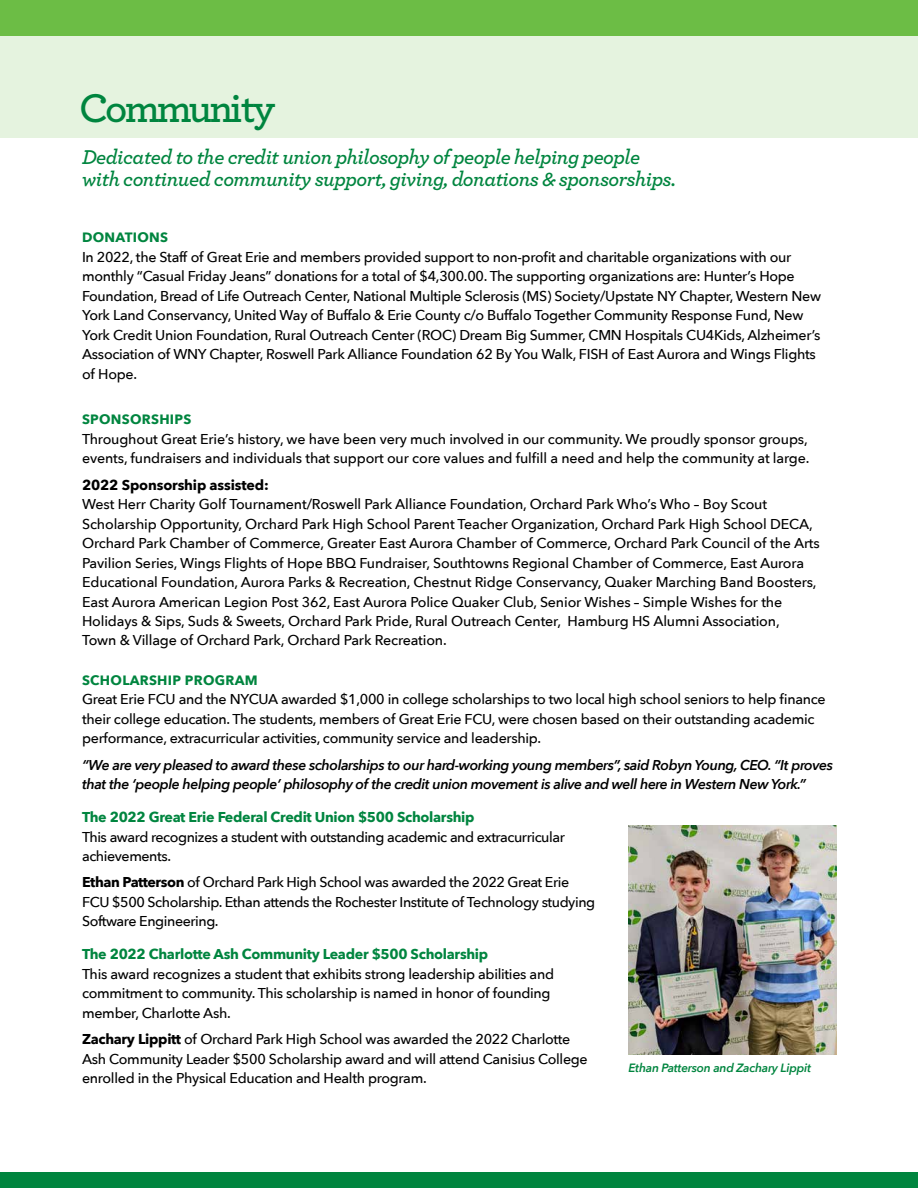
<style>
.page{position:relative;width:918px;height:1188px;background:#fff}
.page>*{position:absolute;margin:0;border:0;box-sizing:border-box;transform-origin:0 0}
.t1{font:600 42px "Archer";letter-spacing:-.07em;color:#00853f}
.t2{font:italic 600 21px/22.5px "Archer";letter-spacing:-.025em;color:#00853f}
.t3{font:500 14.25px/19.5px "Avenir Next";letter-spacing:-.02em;color:#000}
.t4{font:italic 600 14.25px/19.5px "Avenir Next";letter-spacing:-.03em;color:#000}
.t5{font:700 14.25px "Avenir Next";letter-spacing:-.02em;color:#00853f}
.t6{font:700 14.25px "Avenir Next";letter-spacing:-.01em;color:#000}
.t7{font:700 13.5px "Avenir Next";letter-spacing:.02em;color:#00853f}
.t8{font:italic 600 12px "Avenir Next";letter-spacing:-.02em;color:#00853f}
.s1{font-weight:700}
</style>
<div class="page">
<div style="left:0;top:17px;width:918px;height:121px;background:#e1f2da"></div>
<div style="left:0;top:0;width:918px;height:35px;background:#6cbd45"></div>
<div style="left:0;top:1173px;width:918px;height:15px;background:#00853f"></div>
<img style="left:628px;top:825px;width:208px;height:230px">
<h1 class="t1" style="left:79px;top:77px;width:198px">Community</h1>
<h2 class="t2" style="left:82px;top:144px;width:595px">Dedicated to the credit union philosophy of people helping people with continued community support, giving, donations &amp; sponsorships.</h2>
<p class="t7" style="left:82px;top:226px;width:88px">DONATIONS</p>
<p class="t3" style="left:82px;top:247px;width:741px">In 2022, the Staff of Great Erie and members provided support to non-profit and charitable organizations with our monthly “Casual Friday Jeans” donations for a total of $4,300.00. The supporting organizations are: Hunter’s Hope Foundation, Bread of Life Outreach Center, National Multiple Sclerosis (MS) Society/Upstate NY Chapter, Western New York Land Conservancy, United Way of Buffalo &amp; Erie County c/o Buffalo Together Community Response Fund, New York Credit Union Foundation, Rural Outreach Center (ROC) Dream Big Summer, CMN Hospitals CU4Kids, Alzheimer’s Association of WNY Chapter, Roswell Park Alliance Foundation 62 By You Walk, FISH of East Aurora and Wings Flights of Hope.</p>
<p class="t7" style="left:82px;top:408px;width:111px">SPONSORSHIPS</p>
<p class="t3" style="left:82px;top:429px;width:729px">Throughout Great Erie’s history, we have been very much involved in our community. We proudly sponsor groups, events, fundraisers and individuals that support our core values and fulfill a need and help the community at large.</p>
<p class="t6" style="left:82px;top:472px;width:188px">2022 Sponsorship assisted:</p>
<p class="t3" style="left:82px;top:494px;width:739px">West Herr Charity Golf Tournament/Roswell Park Alliance Foundation, Orchard Park Who’s Who – Boy Scout Scholarship Opportunity, Orchard Park High School Parent Teacher Organization, Orchard Park High School DECA, Orchard Park Chamber of Commerce, Greater East Aurora Chamber of Commerce, Orchard Park Council of the Arts Pavilion Series, Wings Flights of Hope BBQ Fundraiser, Southtowns Regional Chamber of Commerce, East Aurora Educational Foundation, Aurora Parks &amp; Recreation, Chestnut Ridge Conservancy, Quaker Marching Band Boosters, East Aurora American Legion Post 362, East Aurora Police Quaker Club, Senior Wishes – Simple Wishes for the Holidays &amp; Sips, Suds &amp; Sweets, Orchard Park Pride, Rural Outreach Center, Hamburg HS Alumni Association,<br>Town &amp; Village of Orchard Park, Orchard Park Recreation.</p>
<p class="t7" style="left:82px;top:668px;width:177px">SCHOLARSHIP PROGRAM</p>
<p class="t3" style="left:82px;top:689px;width:745px">Great Erie FCU and the NYCUA awarded $1,000 in college scholarships to two local high school seniors to help finance their college education. The students, members of Great Erie FCU, were chosen based on their outstanding academic performance, extracurricular activities, community service and leadership.</p>
<p class="t4" style="left:82px;top:754px;width:753px">“We are very pleased to award these scholarships to our hard-working young members”, said Robyn Young, CEO. “It proves that the ‘people helping people’ philosophy of the credit union movement is alive and well here in Western New York.”</p>
<p class="t5" style="left:82px;top:805px;width:394px">The 2022 Great Erie Federal Credit Union $500 Scholarship</p>
<p class="t3" style="left:82px;top:826px;width:484px">This award recognizes a student with outstanding academic and extracurricular achievements.</p>
<p class="t3" style="left:82px;top:872px;width:515px"><span class="s1">Ethan Patterson</span> of Orchard Park High School was awarded the 2022 Great Erie<br>FCU $500 Scholarship. Ethan attends the Rochester Institute of Technology studying<br>Software Engineering.</p>
<p class="t5" style="left:82px;top:942px;width:408px">The 2022 Charlotte Ash Community Leader $500 Scholarship</p>
<p class="t3" style="left:82px;top:964px;width:474px">This award recognizes a student that exhibits strong leadership abilities and commitment to community. This scholarship is named in honor of founding member, Charlotte Ash.</p>
<p class="t3" style="left:82px;top:1029px;width:507px"><span class="s1">Zachary Lippitt</span> of Orchard Park High School was awarded the 2022 Charlotte<br>Ash Community Leader $500 Scholarship award and will attend Canisius College enrolled in the Physical Education and Health program.</p>
<p class="t8" style="left:628px;top:1058px;width:184px">Ethan Patterson and Zachary Lippit</p>
</div>
